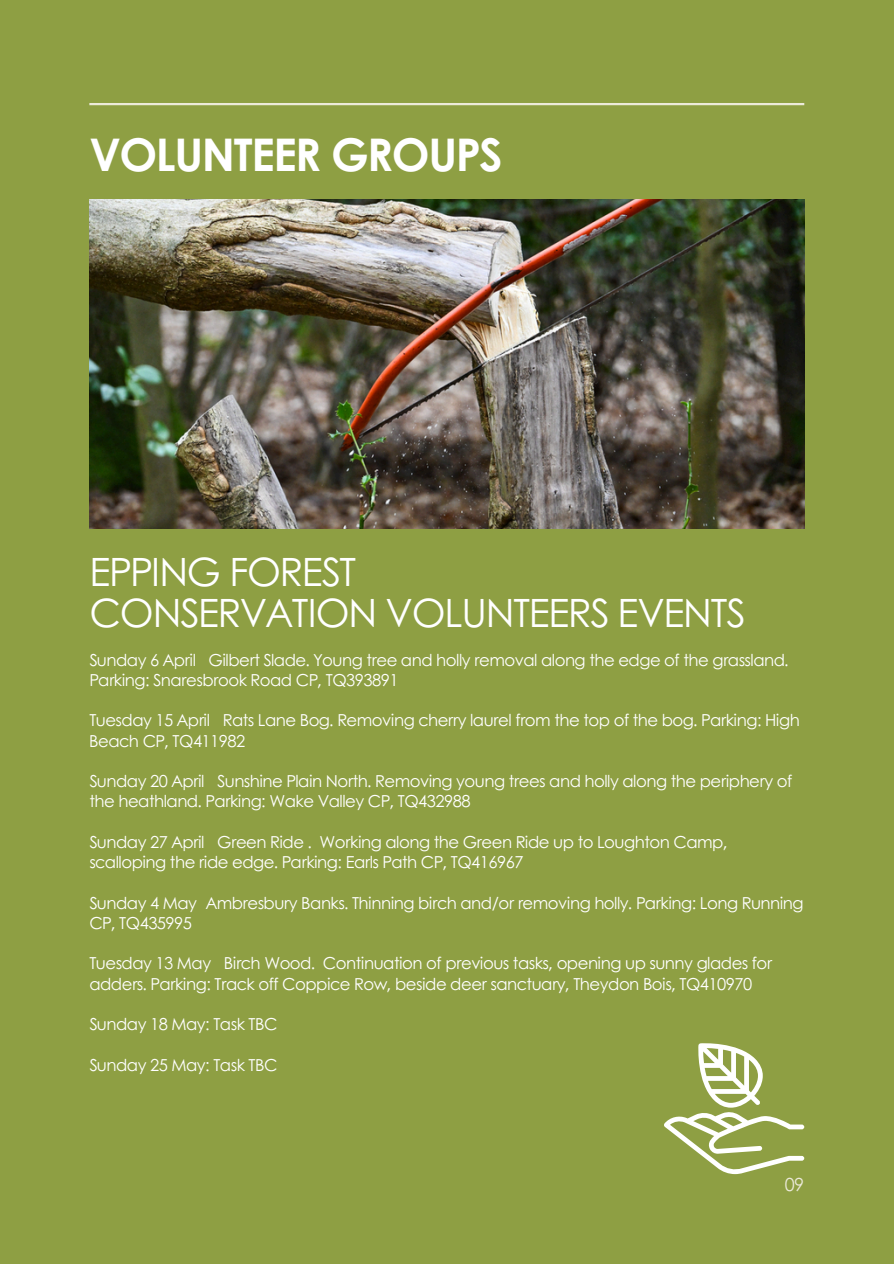
<style>
.page{position:relative;width:894px;height:1264px;background:#fff}
.page>*{position:absolute;margin:0;border:0;box-sizing:border-box;transform-origin:0 0}
.t1{font:700 45px "Century Gothic";letter-spacing:-.03em;color:#fff}
.t2{font:39px/40.5px "Century Gothic";letter-spacing:-.03em;color:#fff}
.t3{font:18px "Century Gothic";color:#eceada}
.t4{font:16.5px/20.2px "Century Gothic";letter-spacing:-.03em;color:#fff}
</style>
<div class="page">
<div style="left:0;top:0;width:893px;height:1263px;background:#8e9f43"></div>
<hr style="left:89px;top:103px;width:715px;height:2px;background:#eceada">
<svg style="left:664px;top:1043px;width:140px;height:131px"></svg>
<img style="left:89px;top:199px;width:715px;height:329px">
<p class="t1" style="left:89px;top:120px;width:414px">VOLUNTEER GROUPS</p>
<h1 class="t2" style="left:89px;top:550px;width:657px">EPPING FOREST<br>CONSERVATION VOLUNTEERS EVENTS</h1>
<p class="t4" style="left:89px;top:648px;width:700px">Sunday 6 April Gilbert Slade. Young tree and holly removal along the edge of the grassland.</p>
<p class="t4" style="left:89px;top:669px;width:310px">Parking: Snaresbrook Road CP, TQ393891</p>
<p class="t4" style="left:89px;top:709px;width:711px">Tuesday 15 April Rats Lane Bog. Removing cherry laurel from the top of the bog. Parking: High<br>Beach CP, TQ411982</p>
<p class="t4" style="left:89px;top:770px;width:704px">Sunday 20 April Sunshine Plain North. Removing young trees and holly along the periphery of</p>
<p class="t4" style="left:89px;top:790px;width:382px">the heathland. Parking: Wake Valley CP, TQ432988</p>
<p class="t4" style="left:89px;top:831px;width:639px">Sunday 27 April Green Ride . Working along the Green Ride up to Loughton Camp, scalloping the ride edge. Parking: Earls Path CP, TQ416967</p>
<p class="t4" style="left:89px;top:891px;width:715px">Sunday 4 May Ambresbury Banks. Thinning birch and/or removing holly. Parking: Long Running</p>
<p class="t4" style="left:89px;top:912px;width:104px">CP, TQ435995</p>
<p class="t4" style="left:89px;top:952px;width:684px">Tuesday 13 May Birch Wood. Continuation of previous tasks, opening up sunny glades for adders. Parking: Track off Coppice Row, beside deer sanctuary, Theydon Bois, TQ410970</p>
<p class="t4" style="left:89px;top:1013px;width:189px">Sunday 18 May: Task TBC</p>
<p class="t4" style="left:89px;top:1053px;width:189px">Sunday 25 May: Task TBC</p>
<p class="t3" style="left:784px;top:1170px;width:21px">09</p>
</div>
